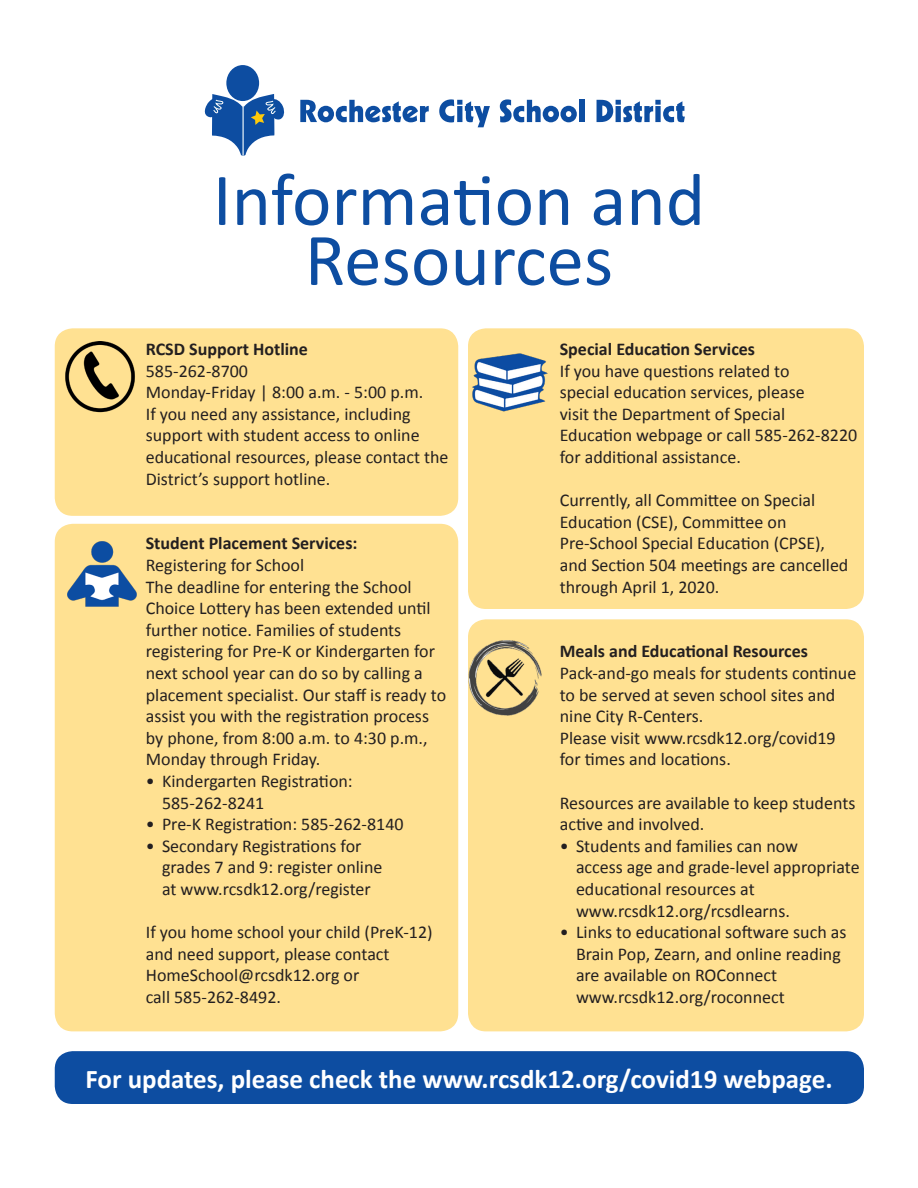
<style>
.page{position:relative;width:918px;height:1188px;background:#fff}
.page>*{position:absolute;margin:0;border:0;box-sizing:border-box;transform-origin:0 0}
.t1{font:75px/60px "Calibri";color:#0d4da1;text-align:center}
.t2{font:700 27px "Calibri";color:#fff}
.t3{font:18px/21.6px "Calibri";color:#231f20}
.t4{font:700 18px/21.6px "Calibri";color:#231f20}
.s1{font-weight:400}
</style>
<div class="page">
<div style="left:55px;top:328px;width:403px;height:188px;background:#ffe192;border-radius:18px"></div>
<div style="left:55px;top:1051px;width:809px;height:53px;background:#0d4da1;border-radius:18px"></div>
<div style="left:468px;top:328px;width:396px;height:281px;background:#ffe192;border-radius:18px"></div>
<div style="left:468px;top:619px;width:396px;height:412px;background:#ffe192;border-radius:18px"></div>
<div style="left:55px;top:524px;width:403px;height:507px;background:#ffe192;border-radius:18px"></div>
<div style="left:226px;top:65px;width:33px;height:36px;background:#0d4da1;border-radius:50%"></div>
<svg style="left:204px;top:94px;width:81px;height:62px"></svg>
<svg style="left:300px;top:100px;width:129px;height:22px"></svg>
<svg style="left:439px;top:99px;width:51px;height:28px"></svg>
<svg style="left:500px;top:99px;width:77px;height:23px"></svg>
<div style="left:579px;top:100px;width:5px;height:22px;background:#0d4da1"></div>
<svg style="left:597px;top:100px;width:88px;height:22px"></svg>
<img style="left:67px;top:541px;width:70px;height:66px">
<img style="left:468px;top:640px;width:74px;height:75px">
<img style="left:65px;top:341px;width:70px;height:72px">
<img style="left:468px;top:341px;width:80px;height:71px">
<p class="t1" style="left:213px;top:170px;width:494px">Information and<br>Resources</p>
<p class="t4" style="left:146px;top:338px;width:164px">RCSD Support Hotline</p>
<p class="t3" style="left:146px;top:360px;width:104px">585-262-8700</p>
<p class="t3" style="left:146px;top:381px;width:279px">Monday-Friday | 8:00 a.m. - 5:00 p.m.</p>
<p class="t3" style="left:146px;top:403px;width:304px">If you need any assistance, including support with student access to online educational resources, please contact the District’s support hotline.</p>
<p class="t4" style="left:146px;top:533px;width:213px">Student Placement Services:<br><span class="s1">Registering for School</span></p>
<p class="t3" style="left:146px;top:576px;width:302px">The deadline for entering the School Choice Lottery has been extended until further notice. Families of students registering for Pre-K or Kindergarten for next school year can do so by calling a placement specialist. Our staff is ready to assist you with the registration process by phone, from 8:00 a.m. to 4:30 p.m., Monday through Friday.</p>
<p class="t3" style="left:146px;top:770px;width:208px">• Kindergarten Registration:</p>
<p class="t3" style="left:162px;top:792px;width:104px">585-262-8241</p>
<p class="t3" style="left:146px;top:813px;width:259px">• Pre-K Registration: 585-262-8140</p>
<p class="t3" style="left:146px;top:835px;width:217px">• Secondary Registrations for</p>
<p class="t3" style="left:162px;top:857px;width:222px">grades 7 and 9: register online</p>
<p class="t3" style="left:162px;top:878px;width:210px">at www.rcsdk12.org/register</p>
<p class="t3" style="left:146px;top:921px;width:288px">If you home school your child (PreK-12)</p>
<p class="t3" style="left:146px;top:943px;width:245px">and need support, please contact</p>
<p class="t3" style="left:146px;top:965px;width:215px">HomeSchool@rcsdk12.org or</p>
<p class="t3" style="left:146px;top:986px;width:137px">call 585-262-8492.</p>
<p class="t4" style="left:560px;top:338px;width:197px">Special Education Services</p>
<p class="t3" style="left:560px;top:360px;width:231px">If you have questions related to</p>
<p class="t3" style="left:560px;top:381px;width:246px">special education services, please</p>
<p class="t3" style="left:560px;top:403px;width:227px">visit the Department of Special</p>
<p class="t3" style="left:560px;top:425px;width:299px">Education webpage or call 585-262-8220 for additional assistance.</p>
<p class="t3" style="left:560px;top:489px;width:257px">Currently, all Committee on Special<br>Education (CSE), Committee on</p>
<p class="t3" style="left:560px;top:533px;width:290px">Pre-School Special Education (CPSE), and Section 504 meetings are cancelled through April 1, 2020.</p>
<p class="t4" style="left:560px;top:641px;width:250px">Meals and Educational Resources</p>
<p class="t3" style="left:560px;top:662px;width:298px">Pack-and-go meals for students continue to be served at seven school sites and nine City R-Centers.</p>
<p class="t3" style="left:560px;top:727px;width:277px">Please visit www.rcsdk12.org/covid19</p>
<p class="t3" style="left:560px;top:749px;width:173px">for times and locations.</p>
<p class="t3" style="left:560px;top:792px;width:297px">Resources are available to keep students active and involved.</p>
<p class="t3" style="left:560px;top:835px;width:240px">• Students and families can now</p>
<p class="t3" style="left:576px;top:857px;width:285px">access age and grade-level appropriate educational resources at</p>
<p class="t3" style="left:576px;top:900px;width:215px">www.rcsdk12.org/rcsdlearns.</p>
<p class="t3" style="left:560px;top:921px;width:288px">• Links to educational software such as</p>
<p class="t3" style="left:576px;top:943px;width:266px">Brain Pop, Zearn, and online reading are available on ROConnect www.rcsdk12.org/roconnect</p>
<p class="t2" style="left:85px;top:1062px;width:749px">For updates, please check the www.rcsdk12.org/covid19 webpage.</p>
</div>
